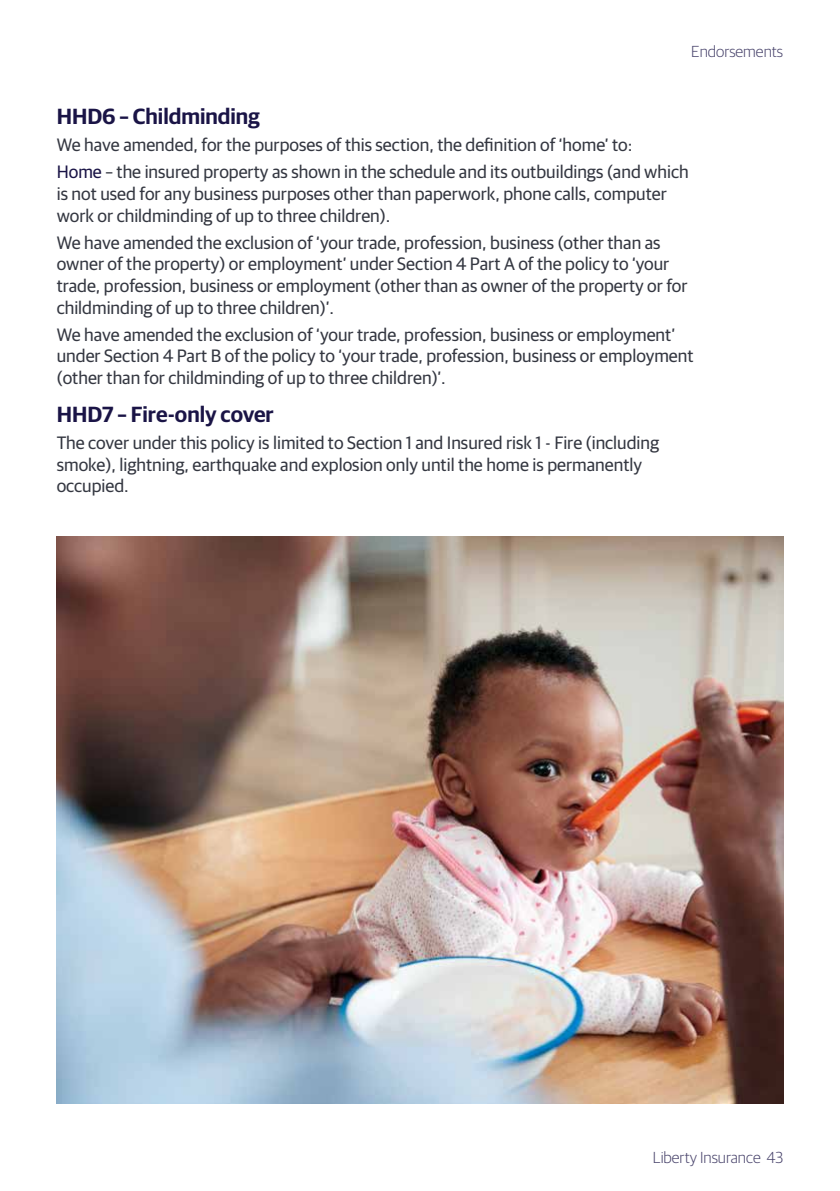
<style>
.page{position:relative;width:840px;height:1191px;background:#fff}
.page>*{position:absolute;margin:0;border:0;box-sizing:border-box;transform-origin:0 0}
.t1{font:600 22px "Guardian Sans";color:#1a1446}
.t2{font:18px/21.6px "Guardian Sans";color:#343741}
.t3{font:300 16px "Guardian Sans";color:#48436b}
.s1{color:#1a1446}
</style>
<div class="page">
<img style="left:57px;top:537px;width:725px;height:566px">
<p class="t3" style="left:690px;top:40px;width:93px">Endorsements</p>
<p class="t1" style="left:57px;top:100px;width:204px">HHD6 – Childminding</p>
<p class="t2" style="left:57px;top:130px;width:633px;line-height:27.2px">We have amended, for the purposes of this section, the definition of ‘home’ to:<br><span class="s1">Home</span> – the insured property as shown in the schedule and its outbuildings (and which</p>
<p class="t2" style="left:57px;top:181px;width:611px">is not used for any business purposes other than paperwork, phone calls, computer work or childminding of up to three children).</p>
<p class="t2" style="left:57px;top:230px;width:632px">We have amended the exclusion of ‘your trade, profession, business (other than as owner of the property) or employment’ under Section 4 Part A of the policy to ‘your trade, profession, business or employment (other than as owner of the property or for childminding of up to three children)’.</p>
<p class="t2" style="left:57px;top:322px;width:638px">We have amended the exclusion of ‘your trade, profession, business or employment’ under Section 4 Part B of the policy to ‘your trade, profession, business or employment (other than for childminding of up to three children)’.</p>
<p class="t1" style="left:57px;top:398px;width:218px">HHD7 – Fire-only cover</p>
<p class="t2" style="left:57px;top:431px;width:603px">The cover under this policy is limited to Section 1 and Insured risk 1 - Fire (including smoke), lightning, earthquake and explosion only until the home is permanently occupied.</p>
<p class="t3" style="left:652px;top:1146px;width:132px">Liberty Insurance 43</p>
</div>
